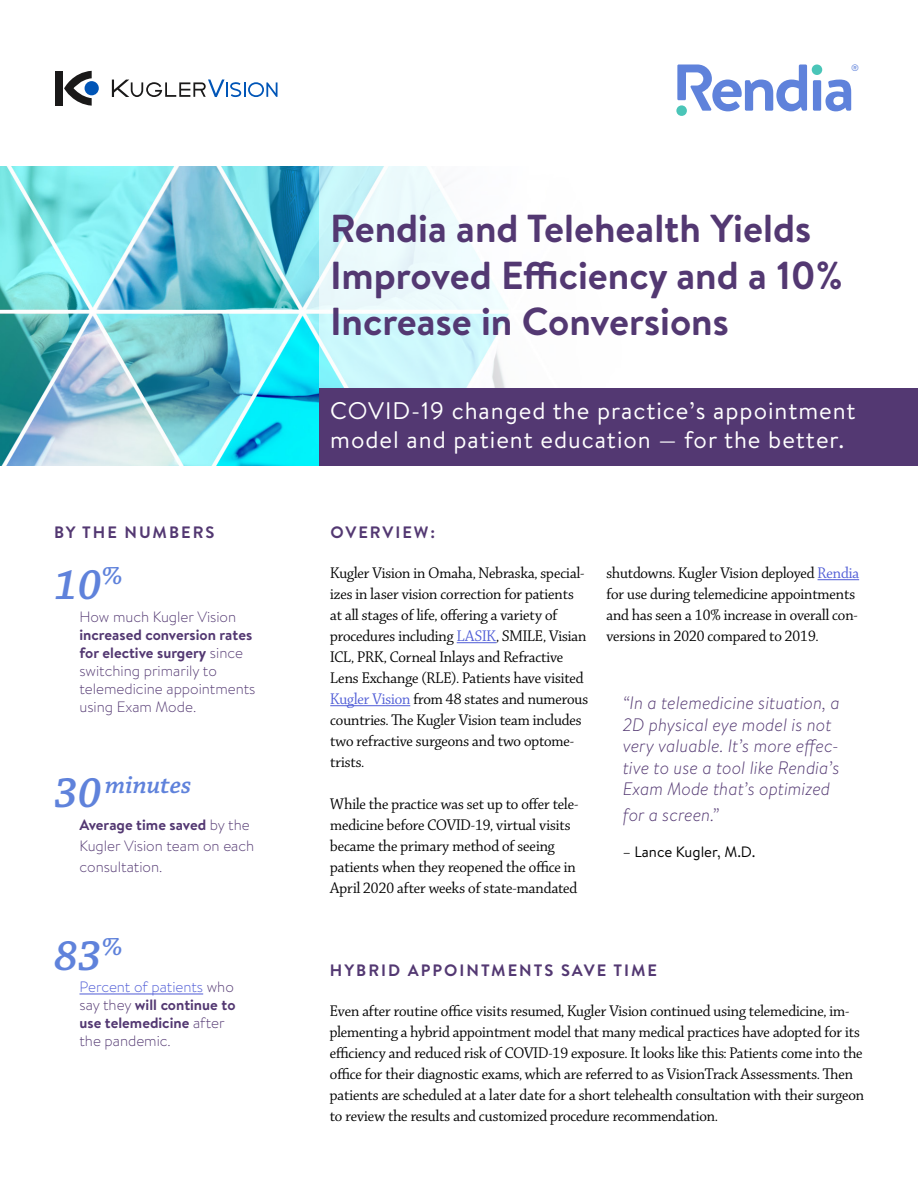
<style>
.page{position:relative;width:918px;height:1188px;background:#fff}
.page>*{position:absolute;margin:0;border:0;box-sizing:border-box;transform-origin:0 0}
.t1{font:italic 600 45px "Chaparral Pro";color:#5f82db}
.t2{font:700 39px/46.8px "Brandon Text";color:#533872}
.t3{font:italic 600 26.25px "Chaparral Pro";color:#5f82db}
.t4{font:24px/28.8px "Brandon Text";letter-spacing:.04em;color:#fff}
.t5{font:italic 300 18px/21.6px "Brandon Text";color:#533872}
.t6{font:16.5px/21px "Chaparral Pro Disp";color:#000}
.t7{font:700 16.5px "Brandon Text";letter-spacing:.12em;color:#533872}
.t8{font:300 15px/18px "Brandon Text";color:#533872}
.t9{font:700 15px/18px "Brandon Text";color:#533872}
.t10{font:15px "Brandon Text";color:#000}
.t11{font:9.3px "Brandon Text";color:#5f82db}
.s1{font-weight:700}
.s2{font-size:45px}
.s3{font-weight:300;color:#4f5cd6}
.s4{font-weight:300}
.s5{color:#4f5cd6}
</style>
<div class="page">
<img style="left:0;top:166px;width:320px;height:300px">
<svg style="left:320px;top:166px;width:189px;height:222px"></svg>
<div style="left:320px;top:388px;width:598px;height:78px;background:#533872"></div>
<hr style="left:457px;top:642px;width:40px;height:1px;background:#4f5cd6">
<hr style="left:330px;top:705px;width:80px;height:1px;background:#4f5cd6">
<hr style="left:818px;top:579px;width:41px;height:1px;background:#4f5cd6">
<hr style="left:80px;top:994px;width:123px;height:1px;background:#4f5cd6">
<svg style="left:64px;top:71px;width:35px;height:35px"></svg>
<div style="left:55px;top:71px;width:8px;height:35px;background:#1a1919"></div>
<svg style="left:112px;top:80px;width:166px;height:17px"></svg>
<div style="left:813px;top:80px;width:8px;height:31px;background:#5f82db"></div>
<svg style="left:825px;top:80px;width:26px;height:31px"></svg>
<svg style="left:677px;top:64px;width:130px;height:47px"></svg>
<div style="left:812px;top:64px;width:10px;height:11px;background:#4ac5b8;border-radius:50%"></div>
<div style="left:676px;top:105px;width:11px;height:11px;background:#4ac5b8;border-radius:50%"></div>
<p class="t7" style="left:54px;top:521px;width:162px">BY THE NUMBERS</p>
<h1 class="t1" style="left:54px;top:559px;width:70px">10<sup>%</sup></h1>
<p class="t8" style="left:80px;top:607px;width:158px">How much Kugler Vision</p>
<p class="t8" style="left:80px;top:625px;width:177px"><span class="s1">increased conversion rates for elective surgery</span> since switching primarily to telemedicine appointments using Exam Mode.</p>
<h3 class="t3" style="left:54px;top:769px;width:139px"><span class="s2">30</span> minutes</h3>
<p class="t8" style="left:80px;top:814px;width:176px;line-height:21px"><span class="s1">Average time saved</span> by the<br>Kugler Vision team on each consultation.</p>
<h1 class="t1" style="left:54px;top:930px;width:70px">83<sup>%</sup></h1>
<p class="t9" style="left:80px;top:978px;width:158px"><span class="s3">Percent of patients</span> <span class="s4">who say they</span> will continue to use telemedicine <span class="s4">after the pandemic.</span></p>
<p class="t11" style="left:851px;top:61px;width:9px">®</p>
<h2 class="t2" style="left:330px;top:204px;width:514px">Rendia and Telehealth Yields<br>Improved Efficiency and a 10%<br>Increase in Conversions</h2>
<h3 class="t4" style="left:330px;top:395px;width:527px">COVID-19 changed the practice’s appointment model and patient education — for the better.</h3>
<p class="t7" style="left:330px;top:521px;width:106px">OVERVIEW:</p>
<p class="t6" style="left:330px;top:563px;width:259px">Kugler Vision in Omaha, Nebraska, special&shy;izes in laser vision correction for patients at all stages of life, offering a variety of procedures including <span class="s5">LASIK</span>, SMILE, Visian ICL, PRK, Corneal Inlays and Refractive Lens Exchange (RLE). Patients have visited <span class="s5">Kugler Vision</span> from 48 states and numerous countries. The Kugler Vision team includes two refractive surgeons and two optome&shy;trists.</p>
<p class="t6" style="left:330px;top:794px;width:250px">While the practice was set up to offer tele&shy;medicine before COVID-19, virtual visits became the primary method of seeing patients when they reopened the office in April 2020 after weeks of state-mandated</p>
<p class="t6" style="left:606px;top:563px;width:254px">shutdowns. Kugler Vision deployed <span class="s5">Rendia </span>for use during telemedicine appointments and has seen a 10% increase in overall con&shy;versions in 2020 compared to 2019.</p>
<p class="t5" style="left:623px;top:691px;width:219px">“In a telemedicine situation, a<br>2D physical eye model is not very valuable. It’s more effec&shy;tive to use a tool like Rendia’s<br>Exam Mode that’s optimized</p>
<p class="t5" style="left:623px;top:803px;width:98px">for a screen.”</p>
<p class="t10" style="left:623px;top:841px;width:134px">– Lance Kugler, M.D.</p>
<p class="t7" style="left:330px;top:958px;width:329px">HYBRID APPOINTMENTS SAVE TIME</p>
<p class="t6" style="left:330px;top:1001px;width:536px">Even after routine office visits resumed, Kugler Vision continued using telemedicine, im&shy;plementing a hybrid appointment model that many medical practices have adopted for its efficiency and reduced risk of COVID-19 exposure. It looks like this: Patients come into the office for their diagnostic exams, which are referred to as VisionTrack Assessments. Then patients are scheduled at a later date for a short telehealth consultation with their surgeon to review the results and customized procedure recommendation.</p>
</div>
